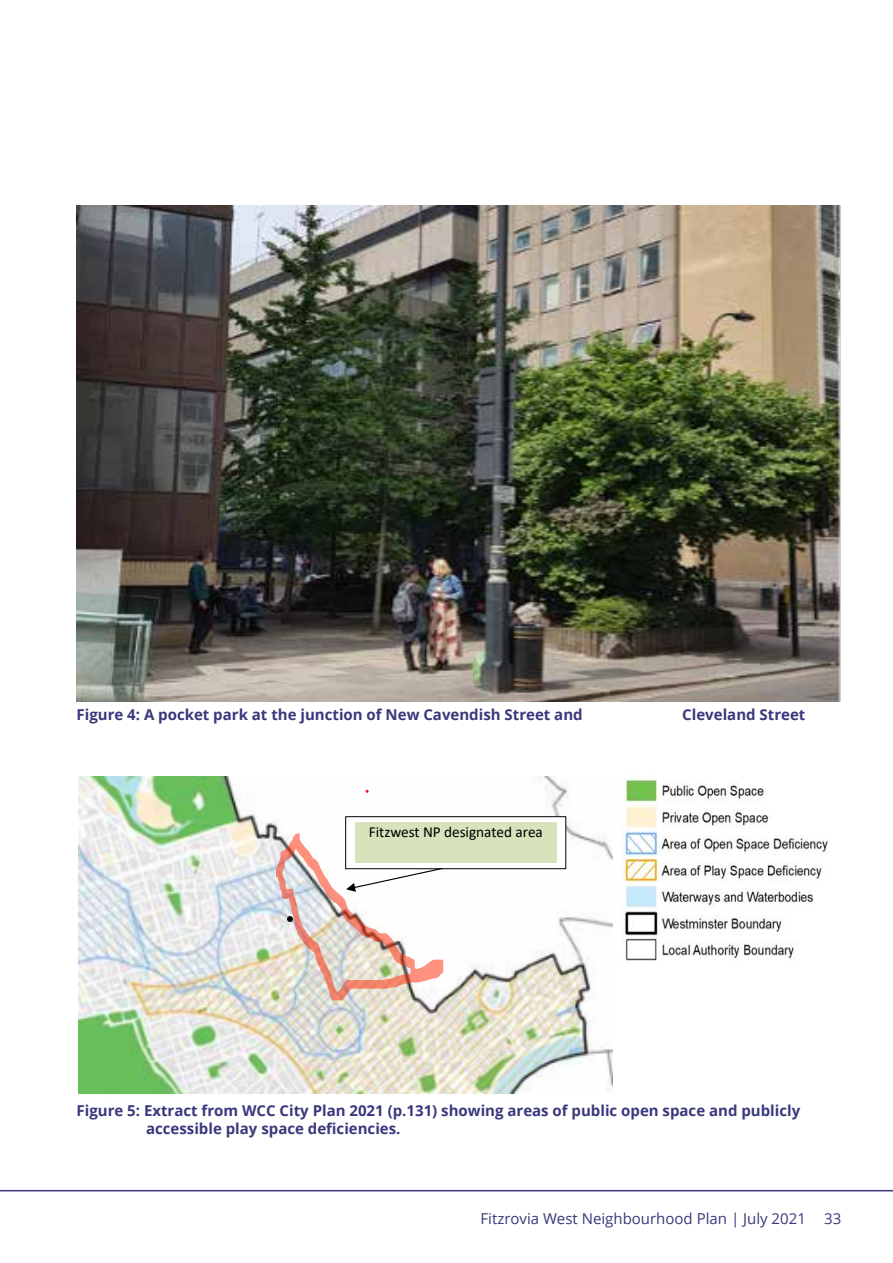
<style>
.page{position:relative;width:893px;height:1263px;background:#fff}
.page>*{position:absolute;margin:0;border:0;box-sizing:border-box;transform-origin:0 0}
.t1{font:15.3px "Calibri";letter-spacing:-.005em;color:#000}
.t2{font:700 15px/18px "Open Sans";color:#39387c}
.t3{font:15px "Open Sans";color:#39387c}
</style>
<div class="page">
<hr style="left:0;top:1190px;width:893px;height:1px;background:#39387c">
<img style="left:77px;top:206px;width:764px;height:495px">
<img style="left:78px;top:776px;width:535px;height:317px">
<div style="left:346px;top:817px;width:220px;height:52px;background:#fff"></div>
<div style="left:345px;top:816px;width:221px;height:53px;border:1px solid #000"></div>
<div style="left:355px;top:822px;width:202px;height:41px;background:#d6e3bc"></div>
<svg style="left:276px;top:833px;width:167px;height:167px"></svg>
<img style="left:623px;top:776px;width:205px;height:185px">
<p class="t2" style="left:77px;top:705px;width:508px">Figure 4: A pocket park at the junction of New Cavendish Street and</p>
<p class="t2" style="left:682px;top:705px;width:125px">Cleveland Street</p>
<p class="t1" style="left:369px;top:821px;width:175px">Fitzwest NP designated area</p>
<p class="t2" style="left:146px;top:1101px;width:656px;text-indent:-70px">Figure 5: Extract from WCC City Plan 2021 (p.131) showing areas of public open space and publicly accessible play space deficiencies.</p>
<p class="t3" style="left:480px;top:1208px;width:362px">Fitzrovia West Neighbourhood Plan | July 2021 33</p>
</div>
